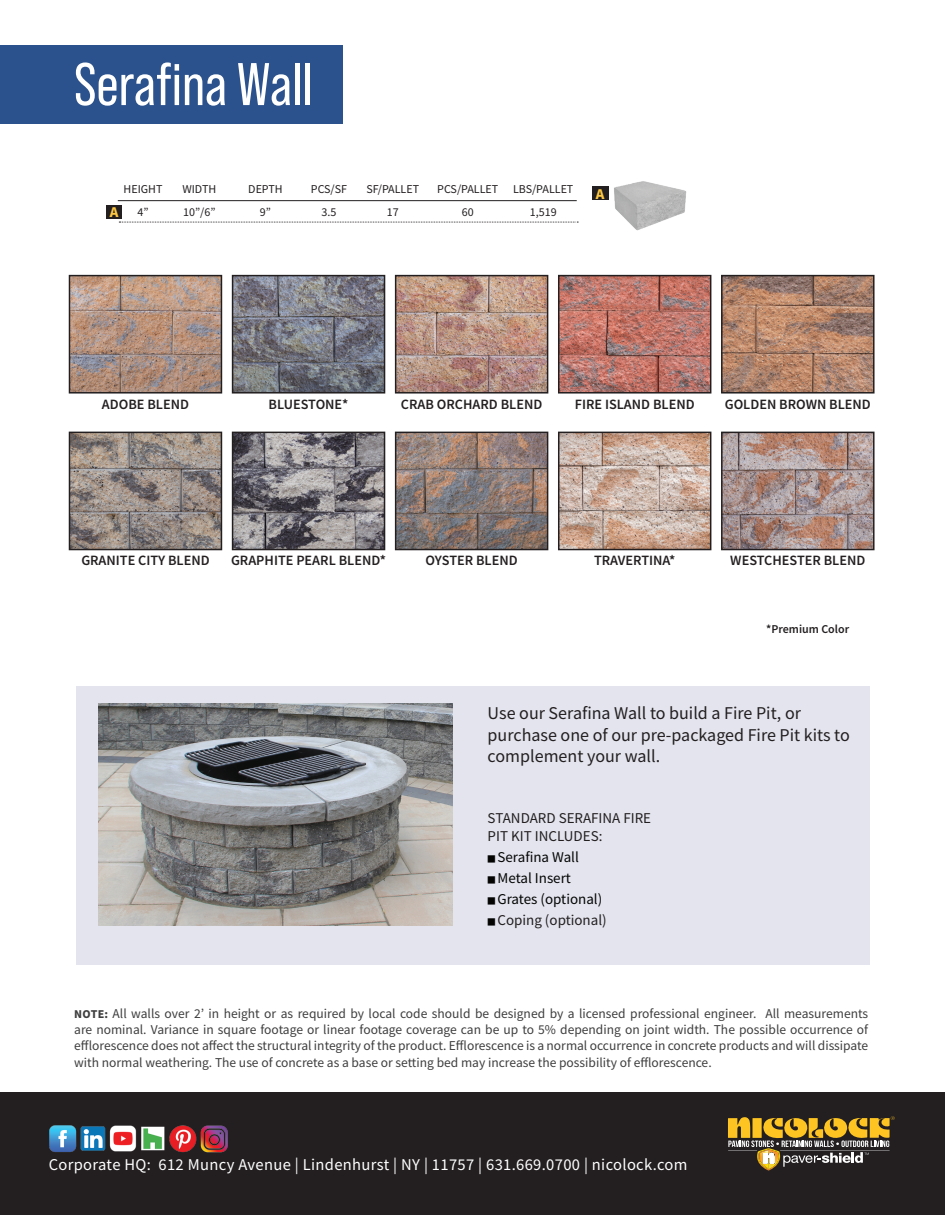
<style>
.page{position:relative;width:945px;height:1215px;background:#fff}
.page>*{position:absolute;margin:0;border:0;box-sizing:border-box;transform-origin:0 0}
.t1{font:60px "Bebas Neue Pro";color:#fff}
.t2{font:18px/21.6px "Source Sans Pro";color:#231f20}
.t3{font:16.5px "Source Sans Pro";letter-spacing:.02em;color:#fff}
.t4{font:15px/18px "Source Sans Pro";color:#231f20}
.t5{font:15px "Source Sans Pro";color:#040503}
.t6{font:700 15px "Source Sans Pro";color:#fec844}
.t7{font:600 14.25px "Source Sans Pro";color:#231f20}
.t8{font:13.5px/16.2px "Source Sans Pro";color:#3e3e3f;text-align:justify}
.t9{font:12px "Source Sans Pro";color:#231f20}
.t10{font:600 12px "Source Sans Pro";color:#231f20}
.s1{font-size:9px}
.s2{font-size:9px;color:#040503}
.s3{font-weight:700;font-size:12px}
</style>
<div class="page">
<div style="left:0;top:1092px;width:945px;height:123px;background:#231f20"></div>
<svg style="left:728px;top:1116px;width:167px;height:54px"></svg>
<div style="left:76px;top:686px;width:794px;height:278px;background:#e3e4ee"></div>
<img style="left:99px;top:704px;width:354px;height:222px">
<img style="left:49px;top:1125px;width:179px;height:28px">
<img style="left:614px;top:181px;width:72px;height:50px">
<div style="left:592px;top:186px;width:16px;height:14px;background:#231f20"></div>
<hr style="left:118px;top:200px;width:459px;height:1px;background:#231f20">
<div style="left:106px;top:205px;width:16px;height:13px;background:#231f20"></div>
<svg style="left:119px;top:222px;width:459px;height:1px"></svg>
<div style="left:0;top:45px;width:343px;height:79px;background:#2b528c"></div>
<img style="left:72px;top:278px;width:147px;height:113px">
<div style="left:69px;top:275px;width:153px;height:119px;border:2px solid #231f20"></div>
<img style="left:235px;top:278px;width:147px;height:113px">
<div style="left:232px;top:275px;width:153px;height:119px;border:2px solid #231f20"></div>
<img style="left:398px;top:278px;width:147px;height:113px">
<div style="left:395px;top:275px;width:153px;height:119px;border:2px solid #231f20"></div>
<img style="left:561px;top:278px;width:147px;height:113px">
<div style="left:558px;top:275px;width:153px;height:119px;border:2px solid #231f20"></div>
<img style="left:724px;top:278px;width:148px;height:113px">
<div style="left:721px;top:275px;width:154px;height:119px;border:2px solid #231f20"></div>
<img style="left:72px;top:435px;width:147px;height:112px">
<div style="left:69px;top:432px;width:153px;height:118px;border:2px solid #231f20"></div>
<img style="left:235px;top:435px;width:147px;height:112px">
<div style="left:232px;top:432px;width:153px;height:118px;border:2px solid #231f20"></div>
<img style="left:398px;top:435px;width:147px;height:112px">
<div style="left:395px;top:432px;width:153px;height:118px;border:2px solid #231f20"></div>
<img style="left:561px;top:435px;width:147px;height:112px">
<div style="left:558px;top:432px;width:153px;height:118px;border:2px solid #231f20"></div>
<img style="left:724px;top:435px;width:148px;height:112px">
<div style="left:721px;top:432px;width:154px;height:118px;border:2px solid #231f20"></div>
<h1 class="t1" style="left:74px;top:50px;width:240px">Serafina Wall</h1>
<p class="t9" style="left:124px;top:182px;width:40px">HEIGHT</p>
<p class="t9" style="left:182px;top:182px;width:35px">WIDTH</p>
<p class="t9" style="left:248px;top:182px;width:36px">DEPTH</p>
<p class="t9" style="left:311px;top:182px;width:38px">PCS/SF</p>
<p class="t9" style="left:366px;top:182px;width:54px">SF/PALLET</p>
<p class="t9" style="left:437px;top:182px;width:138px">PCS/PALLET LBS/PALLET</p>
<p class="t6" style="left:110px;top:202px;width:10px">A</p>
<p class="t9" style="left:137px;top:205px;width:13px">4”</p>
<p class="t9" style="left:183px;top:205px;width:34px">10”/6”</p>
<p class="t9" style="left:260px;top:205px;width:13px">9”</p>
<p class="t9" style="left:322px;top:205px;width:16px">3.5</p>
<p class="t9" style="left:387px;top:205px;width:13px">17</p>
<p class="t9" style="left:462px;top:205px;width:13px">60</p>
<p class="t9" style="left:530px;top:205px;width:28px">1,519</p>
<p class="t6" style="left:596px;top:183px;width:10px">A</p>
<p class="t7" style="left:102px;top:395px;width:89px">ADOBE BLEND</p>
<p class="t7" style="left:269px;top:395px;width:81px">BLUESTONE*</p>
<p class="t7" style="left:401px;top:395px;width:143px">CRAB ORCHARD BLEND</p>
<p class="t7" style="left:575px;top:395px;width:121px">FIRE ISLAND BLEND</p>
<p class="t7" style="left:725px;top:395px;width:148px">GOLDEN BROWN BLEND</p>
<p class="t7" style="left:81px;top:551px;width:130px">GRANITE CITY BLEND</p>
<p class="t7" style="left:231px;top:551px;width:157px">GRAPHITE PEARL BLEND*</p>
<p class="t7" style="left:426px;top:551px;width:93px">OYSTER BLEND</p>
<p class="t7" style="left:594px;top:551px;width:83px">TRAVERTINA*</p>
<p class="t7" style="left:730px;top:551px;width:137px">WESTCHESTER BLEND</p>
<p class="t10" style="left:766px;top:621px;width:84px">*Premium Color</p>
<h2 class="t2" style="left:488px;top:702px;width:364px">Use our Serafina Wall to build a Fire Pit, or purchase one of our pre-packaged Fire Pit kits to complement your wall.</h2>
<p class="t4" style="left:488px;top:809px;width:165px">STANDARD SERAFINA FIRE<br>PIT KIT INCLUDES:</p>
<p class="t5" style="left:488px;top:847px;width:93px"><span class="s1">■</span> Serafina Wall</p>
<p class="t5" style="left:488px;top:868px;width:85px"><span class="s1">■</span> Metal Insert</p>
<p class="t5" style="left:488px;top:889px;width:116px"><span class="s1">■</span> Grates (optional)</p>
<p class="t4" style="left:488px;top:911px;width:121px"><span class="s2">■</span> Coping (optional)</p>
<p class="t8" style="left:74px;top:1005px;width:796px"><span class="s3">NOTE:</span> All walls over 2’ in height or as required by local code should be designed by a licensed professional engineer. All measurements are nominal. Variance in square footage or linear footage coverage can be up to 5% depending on joint width. The possible occurrence of efflorescence does not affect the structural integrity of the product. Efflorescence is a normal occurrence in concrete products and will dissipate with normal weathering. The use of concrete as a base or setting bed may increase the possibility of efflorescence.</p>
<p class="t3" style="left:49px;top:1154px;width:640px">Corporate HQ: 612 Muncy Avenue | Lindenhurst | NY | 11757 | 631.669.0700 | nicolock.com</p>
</div>
